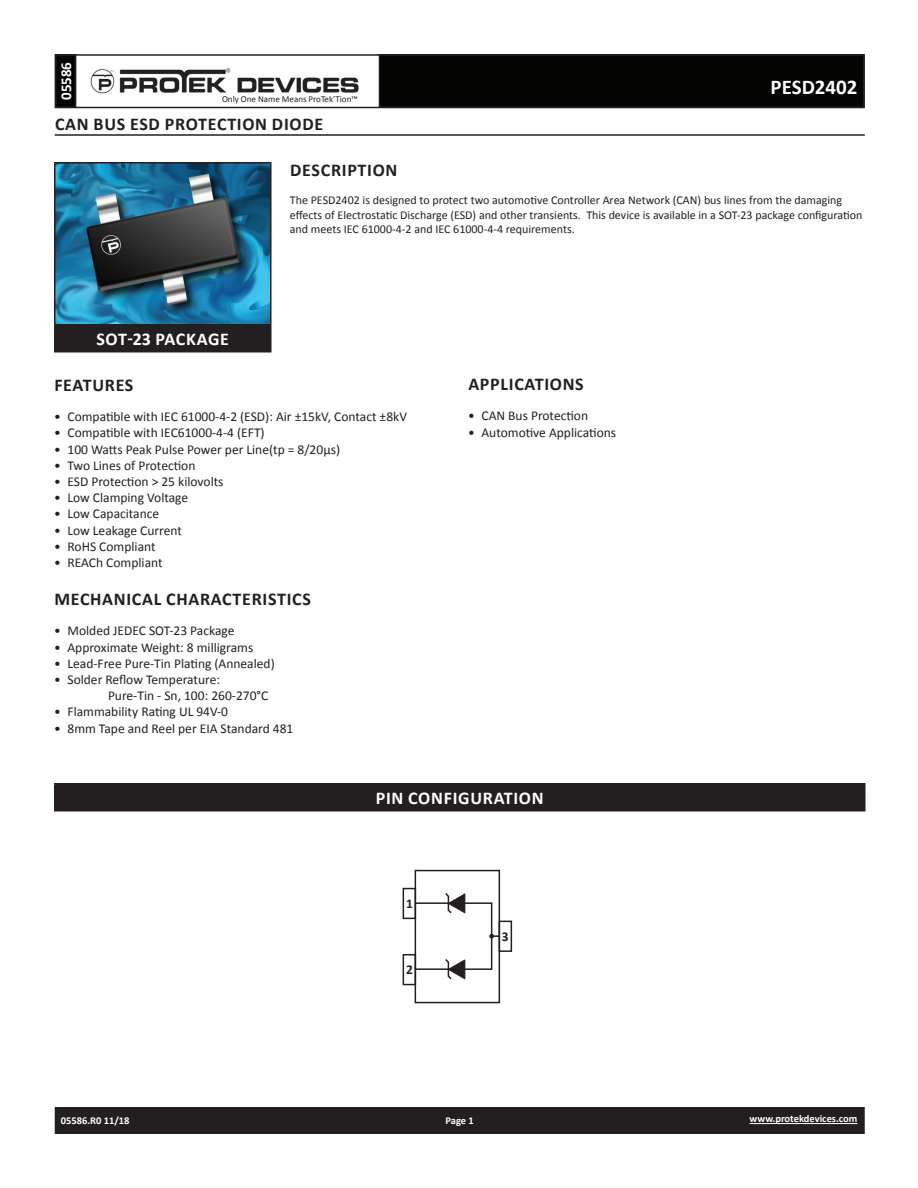
<style>
.page{position:relative;width:918px;height:1188px;background:#fff}
.page>*{position:absolute;margin:0;border:0;box-sizing:border-box;transform-origin:0 0}
.t1{font:700 21px "Calibri";color:#fff}
.t2{font:700 18px "Calibri";letter-spacing:.04em;color:#231f20}
.t3{font:700 18px "Calibri";letter-spacing:.04em;color:#fff}
.t4{font:700 15px "Calibri";color:#fff}
.t5{font:13.5px/16.2px "Calibri";color:#231f20}
.t6{font:700 13.5px "Calibri";color:#231f20}
.t7{font:12px/14.4px "Calibri";color:#231f20}
.t8{font:700 10.5px "Calibri";color:#fff}
.t9{font:9px "Calibri";color:#231f20}
</style>
<div class="page">
<div style="left:56px;top:1108px;width:808px;height:25px;background:#231f20"></div>
<div style="left:55px;top:1107px;width:810px;height:27px;border:2px solid #231f20"></div>
<div style="left:56px;top:55px;width:20px;height:52px;background:#040503"></div>
<div style="left:55px;top:54px;width:21px;height:54px;border:2px solid #231f20"></div>
<div style="left:380px;top:55px;width:484px;height:52px;background:#040503"></div>
<div style="left:55px;top:54px;width:810px;height:54px;border:2px solid #231f20"></div>
<img style="left:90px;top:68px;width:269px;height:26px">
<hr style="left:750px;top:1123px;width:107px;height:1px;background:#fff">
<hr style="left:55px;top:134px;width:810px;height:2px;background:#231f20">
<div style="left:55px;top:784px;width:810px;height:27px;background:#231f20"></div>
<hr style="left:54px;top:783px;width:812px;height:1px;background:#231f20">
<hr style="left:54px;top:784px;width:2px;height:26px;background:#231f20">
<hr style="left:864px;top:784px;width:2px;height:26px;background:#231f20">
<hr style="left:54px;top:810px;width:812px;height:2px;background:#231f20">
<img style="left:56px;top:164px;width:214px;height:160px">
<div style="left:55px;top:325px;width:216px;height:27px;background:#231f20"></div>
<hr style="left:54px;top:162px;width:218px;height:2px;background:#231f20">
<hr style="left:54px;top:164px;width:2px;height:160px;background:#231f20">
<hr style="left:270px;top:164px;width:2px;height:160px;background:#231f20">
<hr style="left:54px;top:324px;width:218px;height:2px;background:#231f20">
<hr style="left:54px;top:326px;width:2px;height:25px;background:#231f20">
<hr style="left:270px;top:326px;width:2px;height:25px;background:#231f20">
<hr style="left:54px;top:351px;width:218px;height:1px;background:#231f20">
<div style="left:415px;top:870px;width:85px;height:133px;border:2px solid #231f20"></div>
<div style="left:403px;top:888px;width:13px;height:31px;border:2px solid #231f20"></div>
<div style="left:403px;top:954px;width:13px;height:31px;border:2px solid #231f20"></div>
<div style="left:499px;top:921px;width:13px;height:31px;border:2px solid #231f20"></div>
<svg style="left:445px;top:893px;width:20px;height:21px"></svg>
<svg style="left:445px;top:959px;width:20px;height:21px"></svg>
<svg style="left:492px;top:934px;width:7px;height:4px"></svg>
<div style="left:415px;top:902px;width:77px;height:68px;border:2px solid #231f20"></div>
<p class="t4" style="left:56px;top:100px;width:40px;rotate:-90deg">05586</p>
<p class="t9" style="left:222px;top:93px;width:137px">Only One Name Means ProTek’Tion™</p>
<h1 class="t1" style="left:771px;top:74px;width:88px">PESD2402</h1>
<h2 class="t2" style="left:55px;top:112px;width:270px">CAN BUS ESD PROTECTION DIODE</h2>
<h2 class="t2" style="left:290px;top:158px;width:109px">DESCRIPTION</h2>
<p class="t7" style="left:290px;top:193px;width:574px">The PESD2402 is designed to protect two automotive Controller Area Network (CAN) bus lines from the damaging effects of Electrostatic Discharge (ESD) and other transients. This device is available in a SOT-23 package configuration and meets IEC 61000-4-2 and IEC 61000-4-4 requirements.</p>
<h2 class="t3" style="left:96px;top:328px;width:134px">SOT-23 PACKAGE</h2>
<h2 class="t2" style="left:54px;top:373px;width:81px">FEATURES</h2>
<p class="t5" style="left:54px;top:409px;width:355px">• Compatible with IEC 61000-4-2 (ESD): Air ±15kV, Contact ±8kV</p>
<p class="t5" style="left:54px;top:425px;width:212px">• Compatible with IEC61000-4-4 (EFT)</p>
<p class="t5" style="left:54px;top:441px;width:288px">• 100 Watts Peak Pulse Power per Line(tp = 8/20µs)</p>
<p class="t5" style="left:54px;top:457px;width:143px">• Two Lines of Protection</p>
<p class="t5" style="left:54px;top:473px;width:171px">• ESD Protection &gt; 25 kilovolts</p>
<p class="t5" style="left:54px;top:490px;width:136px">• Low Clamping Voltage</p>
<p class="t5" style="left:54px;top:506px;width:107px">• Low Capacitance</p>
<p class="t5" style="left:54px;top:522px;width:129px">• Low Leakage Current</p>
<p class="t5" style="left:54px;top:538px;width:103px">• RoHS Compliant</p>
<p class="t5" style="left:54px;top:554px;width:110px">• REACh Compliant</p>
<h2 class="t2" style="left:54px;top:587px;width:258px">MECHANICAL CHARACTERISTICS</h2>
<p class="t5" style="left:54px;top:623px;width:182px">• Molded JEDEC SOT-23 Package</p>
<p class="t5" style="left:54px;top:639px;width:201px">• Approximate Weight: 8 milligrams</p>
<p class="t5" style="left:54px;top:655px;width:222px">• Lead-Free Pure-Tin Plating (Annealed)</p>
<p class="t5" style="left:108px;top:671px;width:162px;text-indent:-54px">• Solder Reflow Temperature:<br>Pure-Tin - Sn, 100: 260-270°C</p>
<p class="t5" style="left:54px;top:704px;width:176px">• Flammability Rating UL 94V-0</p>
<p class="t5" style="left:54px;top:720px;width:241px">• 8mm Tape and Reel per EIA Standard 481</p>
<h2 class="t2" style="left:468px;top:372px;width:117px">APPLICATIONS</h2>
<p class="t5" style="left:468px;top:408px;width:122px">• CAN Bus Protection</p>
<p class="t5" style="left:468px;top:424px;width:150px">• Automotive Applications</p>
<h2 class="t3" style="left:376px;top:787px;width:169px">PIN CONFIGURATION</h2>
<p class="t6" style="left:406px;top:895px;width:8px">1</p>
<p class="t6" style="left:406px;top:960px;width:8px">2</p>
<p class="t6" style="left:502px;top:928px;width:8px">3</p>
<p class="t8" style="left:61px;top:1114px;width:70px">05586.R0 11/18</p>
<p class="t8" style="left:446px;top:1114px;width:30px">Page 1</p>
<p class="t8" style="left:750px;top:1112px;width:109px">www.protekdevices.com</p>
</div>
